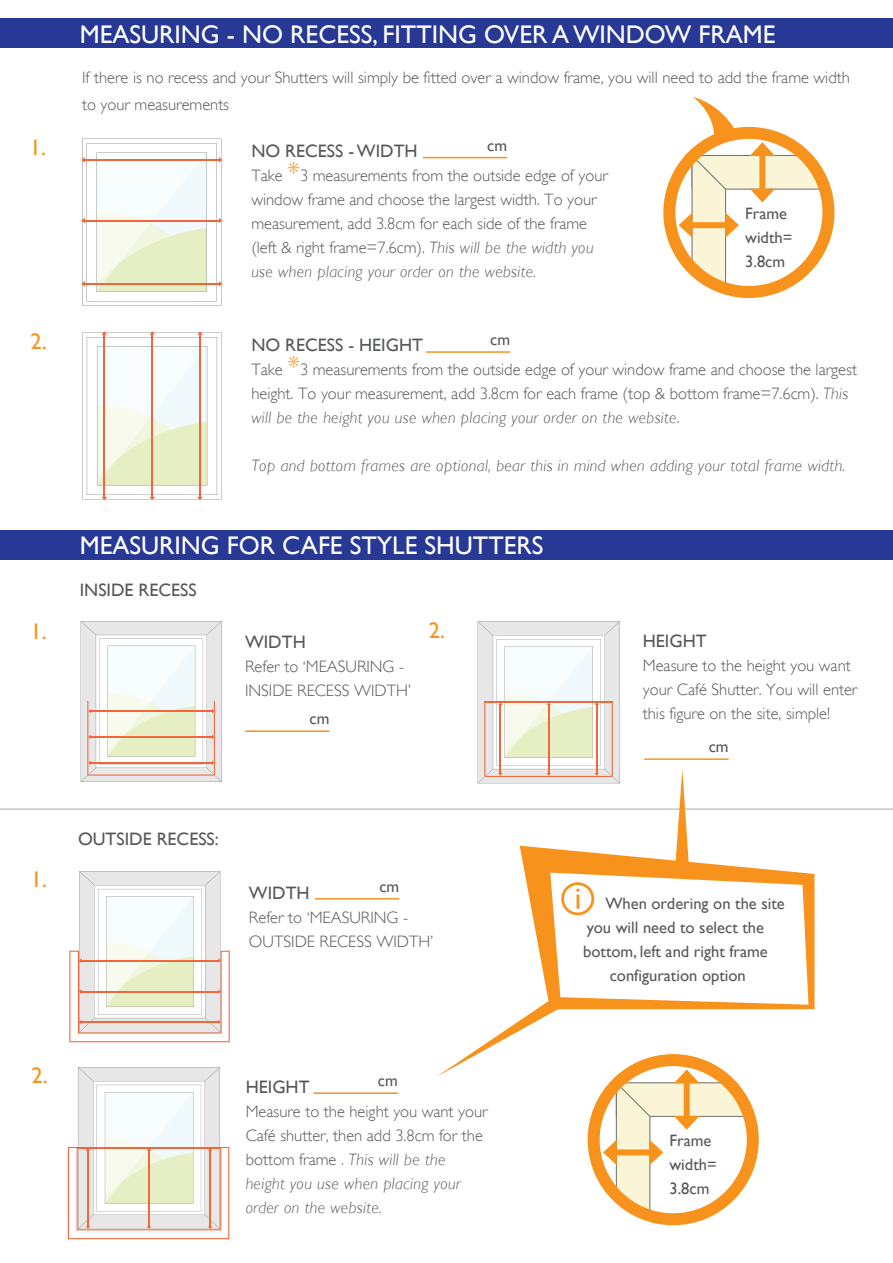
<style>
.page{position:relative;width:893px;height:1263px;background:#fff}
.page>*{position:absolute;margin:0;border:0;box-sizing:border-box;transform-origin:0 0}
.t1{font:25.5px "Gill Sans";color:#fff}
.t2{font:22.5px "Gill Sans";color:#f7931d}
.t3{font:18px "Gill Sans";color:#57585a}
.t4{font:300 16.5px/24px "Gill Sans";color:#57585a}
.t5{font:16.5px/24px "Gill Sans";color:#57585a}
.t6{font:italic 300 16.5px "Gill Sans";letter-spacing:.025em;color:#57585a}
.s1{font-size:27px;color:#f7931d}
.s2{font-style:italic}
</style>
<div class="page">
<div style="left:0;top:530px;width:893px;height:30px;background:#273895"></div>
<div style="left:0;top:18px;width:893px;height:30px;background:#273895"></div>
<svg style="left:81px;top:139px;width:141px;height:167px"></svg>
<svg style="left:82px;top:331px;width:140px;height:169px"></svg>
<hr style="left:152px;top:334px;width:1px;height:163px;background:#f26739">
<svg style="left:81px;top:621px;width:141px;height:161px"></svg>
<svg style="left:478px;top:621px;width:142px;height:162px"></svg>
<hr style="left:548px;top:705px;width:1px;height:69px;background:#f26739">
<svg style="left:68px;top:1067px;width:161px;height:172px"></svg>
<hr style="left:149px;top:1150px;width:1px;height:77px;background:#f26739">
<div style="left:663px;top:127px;width:171px;height:171px;border:12px solid #f7931d;border-radius:50%"></div>
<svg style="left:679px;top:97px;width:150px;height:190px"></svg>
<div style="left:588px;top:1054px;width:171px;height:171px;border:12px solid #f7931d;border-radius:50%"></div>
<svg style="left:603px;top:1069px;width:150px;height:145px"></svg>
<hr style="left:423px;top:157px;width:84px;height:1px;background:#f7931d">
<hr style="left:426px;top:351px;width:84px;height:2px;background:#f7931d">
<hr style="left:245px;top:730px;width:84px;height:2px;background:#f7931d">
<svg style="left:69px;top:871px;width:161px;height:171px"></svg>
<hr style="left:315px;top:898px;width:84px;height:1px;background:#f7931d">
<hr style="left:644px;top:758px;width:85px;height:2px;background:#f7931d">
<hr style="left:313px;top:1092px;width:85px;height:2px;background:#f7931d">
<hr style="left:0;top:809px;width:893px;height:1px;background:#a8a9ad">
<svg style="left:520px;top:846px;width:294px;height:163px"></svg>
<svg style="left:561px;top:882px;width:33px;height:33px"></svg>
<svg style="left:675px;top:769px;width:14px;height:95px"></svg>
<svg style="left:437px;top:1001px;width:124px;height:76px"></svg>
<h1 class="t1" style="left:80px;top:19px;width:697px">MEASURING - NO RECESS, FITTING OVER A WINDOW FRAME</h1>
<h2 class="t2" style="left:30px;top:134px;width:18px">1.</h2>
<h2 class="t2" style="left:30px;top:328px;width:18px">2.</h2>
<p class="t4" style="left:82px;top:65px;width:769px;line-height:26.5px">If there is no recess and your Shutters will simply be fitted over a window frame, you will need to add the frame width to your measurements</p>
<p class="t5" style="left:487px;top:133px;width:21px">cm</p>
<p class="t3" style="left:251px;top:140px;width:168px">NO RECESS - WIDTH</p>
<p class="t4" style="left:251px;top:163px;width:358px">Take <span class="s1">*</span>3 measurements from the outside edge of your window frame and choose the largest width. To your measurement, add 3.8cm for each side of the frame (left &amp; right frame=7.6cm). <span class="s2">This will be the width you use when placing your order on the website.</span></p>
<p class="t5" style="left:745px;top:201px;width:49px">Frame width=<br>3.8cm</p>
<p class="t5" style="left:490px;top:328px;width:21px">cm</p>
<p class="t3" style="left:251px;top:335px;width:173px">NO RECESS - HEIGHT</p>
<p class="t4" style="left:251px;top:358px;width:607px">Take <span class="s1">*</span>3 measurements from the outside edge of your window frame and choose the largest height. To your measurement, add 3.8cm for each frame (top &amp; bottom frame=7.6cm). <span class="s2">This will be the height you use when placing your order on the website.</span></p>
<p class="t6" style="left:251px;top:456px;width:595px">Top and bottom frames are optional, bear this in mind when adding your total frame width.</p>
<h1 class="t1" style="left:80px;top:531px;width:465px">MEASURING FOR CAFE STYLE SHUTTERS</h1>
<p class="t3" style="left:80px;top:580px;width:118px">INSIDE RECESS</p>
<h2 class="t2" style="left:30px;top:618px;width:18px">1.</h2>
<h2 class="t2" style="left:429px;top:617px;width:18px">2.</h2>
<p class="t3" style="left:245px;top:631px;width:62px">WIDTH</p>
<p class="t4" style="left:245px;top:655px;width:167px">Refer to ‘MEASURING -<br>INSIDE RECESS WIDTH’</p>
<p class="t5" style="left:309px;top:707px;width:21px">cm</p>
<h2 class="t2" style="left:31px;top:866px;width:18px">1.</h2>
<p class="t3" style="left:78px;top:829px;width:142px">OUTSIDE RECESS:</p>
<p class="t5" style="left:379px;top:874px;width:21px">cm</p>
<p class="t3" style="left:249px;top:882px;width:62px">WIDTH</p>
<p class="t4" style="left:249px;top:905px;width:186px">Refer to ‘MEASURING -<br>OUTSIDE RECESS WIDTH’</p>
<h2 class="t2" style="left:32px;top:1062px;width:18px">2.</h2>
<p class="t5" style="left:378px;top:1069px;width:21px">cm</p>
<p class="t3" style="left:246px;top:1076px;width:65px">HEIGHT</p>
<p class="t4" style="left:246px;top:1099px;width:243px">Measure to the height you want your<br>Café shutter, then add 3.8cm for the bottom frame . <span class="s2">This will be the height you use when placing your order on the website.</span></p>
<p class="t3" style="left:643px;top:630px;width:65px">HEIGHT</p>
<p class="t4" style="left:643px;top:653px;width:216px">Measure to the height you want your Café Shutter. You will enter this figure on the site, simple!</p>
<p class="t5" style="left:709px;top:735px;width:21px">cm</p>
<p class="t5" style="left:605px;top:892px;width:181px">When ordering on the site</p>
<p class="t5" style="left:587px;top:916px;width:179px">you will need to select the</p>
<p class="t5" style="left:583px;top:940px;width:186px">bottom, left and right frame</p>
<p class="t5" style="left:610px;top:964px;width:138px">configuration option</p>
<p class="t5" style="left:669px;top:1129px;width:49px">Frame width=<br>3.8cm</p>
</div>
